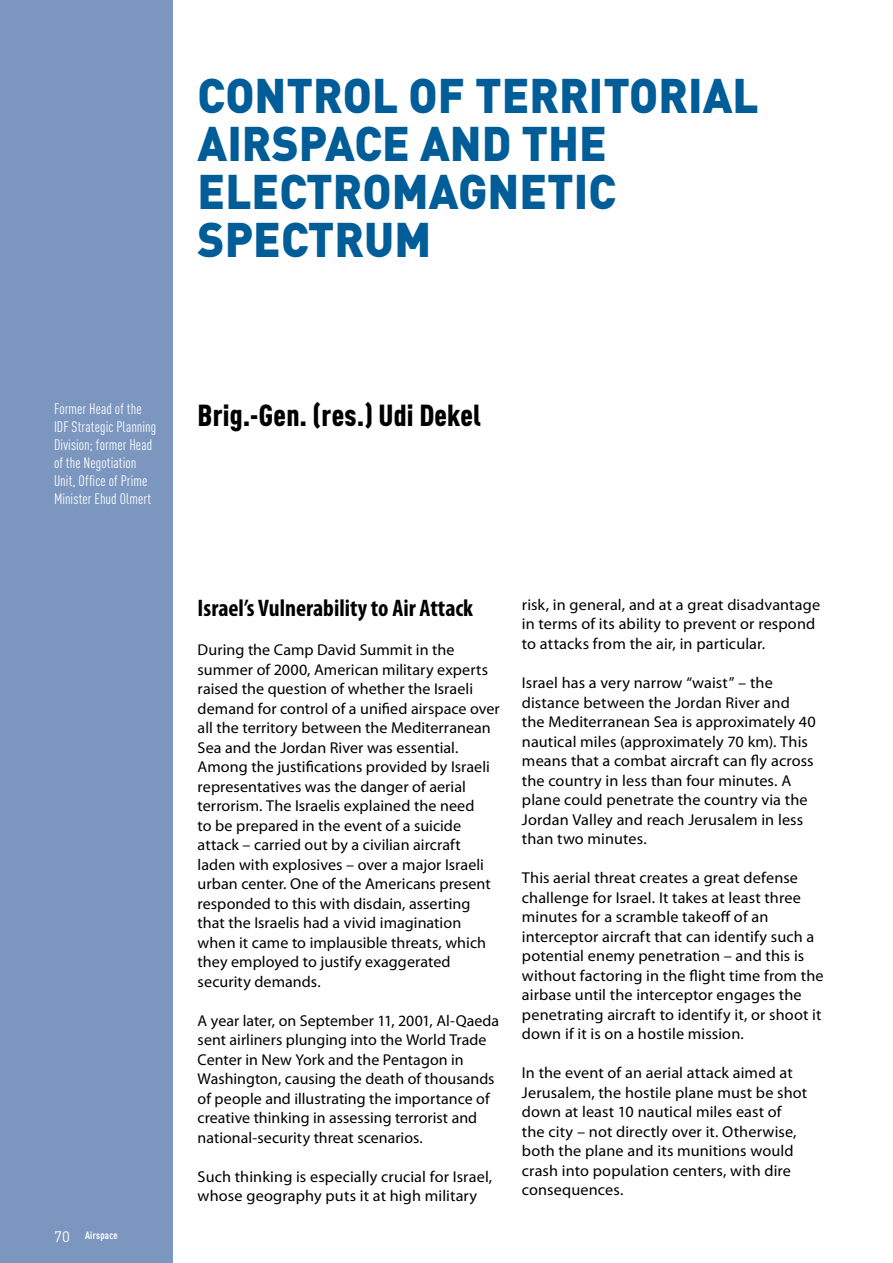
<style>
.page{position:relative;width:893px;height:1263px;background:#fff}
.page>*{position:absolute;margin:0;border:0;box-sizing:border-box;transform-origin:0 0}
.t1{font:900 48px/48px "DIN";color:#005d97;scale:.95 1}
.t2{font:900 30px "DIN Cond";letter-spacing:.005em;color:#000}
.t3{font:700 condensed 24px "Myriad Pro";color:#000}
.t4{font:15.75px/19.5px "Myriad Pro";letter-spacing:.005em;color:#000}
.t5{font:15px/18px "DIN Cond";letter-spacing:.005em;color:#fff}
.t6{font:700 10.5px "DIN Cond";letter-spacing:.025em;color:#fff}
.s1{font-family:"DIN";font-weight:400;font-size:15px}
</style>
<div class="page">
<div style="left:0;top:0;width:172px;height:1263px;background:#7c97bf"></div>
<h1 class="t1" style="left:198px;top:69px;width:592px">CONTROL OF TERRITORIAL<br>AIRSPACE AND THE<br>ELECTROMAGNETIC<br>SPECTRUM</h1>
<p class="t5" style="left:54px;top:400px;width:104px">Former Head of the<br>IDF Strategic Planning<br>Division; former Head of the Negotiation<br>Unit, Office of Prime<br>Minister Ehud Olmert</p>
<h2 class="t2" style="left:198px;top:397px;width:285px">Brig.-Gen. (res.) Udi Dekel</h2>
<p class="t6" style="left:54px;top:1229px;width:65px"><span class="s1">70</span> Airspace</p>
<h3 class="t3" style="left:198px;top:593px;width:277px">Israel’s Vulnerability to Air Attack</h3>
<p class="t4" style="left:198px;top:640px;width:304px">During the Camp David Summit in the summer of 2000, American military experts raised the question of whether the Israeli demand for control of a unified airspace over all the territory between the Mediterranean Sea and the Jordan River was essential.<br>Among the justifications provided by Israeli representatives was the danger of aerial terrorism. The Israelis explained the need<br>to be prepared in the event of a suicide attack – carried out by a civilian aircraft laden with explosives – over a major Israeli urban center. One of the Americans present responded to this with disdain, asserting that the Israelis had a vivid imagination when it came to implausible threats, which they employed to justify exaggerated security demands.</p>
<p class="t4" style="left:198px;top:1010px;width:303px">A year later, on September 11, 2001, Al-Qaeda sent airliners plunging into the World Trade Center in New York and the Pentagon in Washington, causing the death of thousands of people and illustrating the importance of creative thinking in assessing terrorist and national-security threat scenarios.</p>
<p class="t4" style="left:198px;top:1166px;width:296px">Such thinking is especially crucial for Israel, whose geography puts it at high military</p>
<p class="t4" style="left:522px;top:595px;width:300px">risk, in general, and at a great disadvantage in terms of its ability to prevent or respond to attacks from the air, in particular.</p>
<p class="t4" style="left:522px;top:673px;width:295px">Israel has a very narrow “waist” – the distance between the Jordan River and the Mediterranean Sea is approximately 40 nautical miles (approximately 70 km). This means that a combat aircraft can fly across the country in less than four minutes. A plane could penetrate the country via the Jordan Valley and reach Jerusalem in less than two minutes.</p>
<p class="t4" style="left:522px;top:868px;width:303px">This aerial threat creates a great defense challenge for Israel. It takes at least three minutes for a scramble takeoff of an interceptor aircraft that can identify such a potential enemy penetration – and this is without factoring in the flight time from the airbase until the interceptor engages the penetrating aircraft to identify it, or shoot it down if it is on a hostile mission.</p>
<p class="t4" style="left:522px;top:1063px;width:287px">In the event of an aerial attack aimed at Jerusalem, the hostile plane must be shot down at least 10 nautical miles east of the city – not directly over it. Otherwise, both the plane and its munitions would crash into population centers, with dire consequences.</p>
</div>
